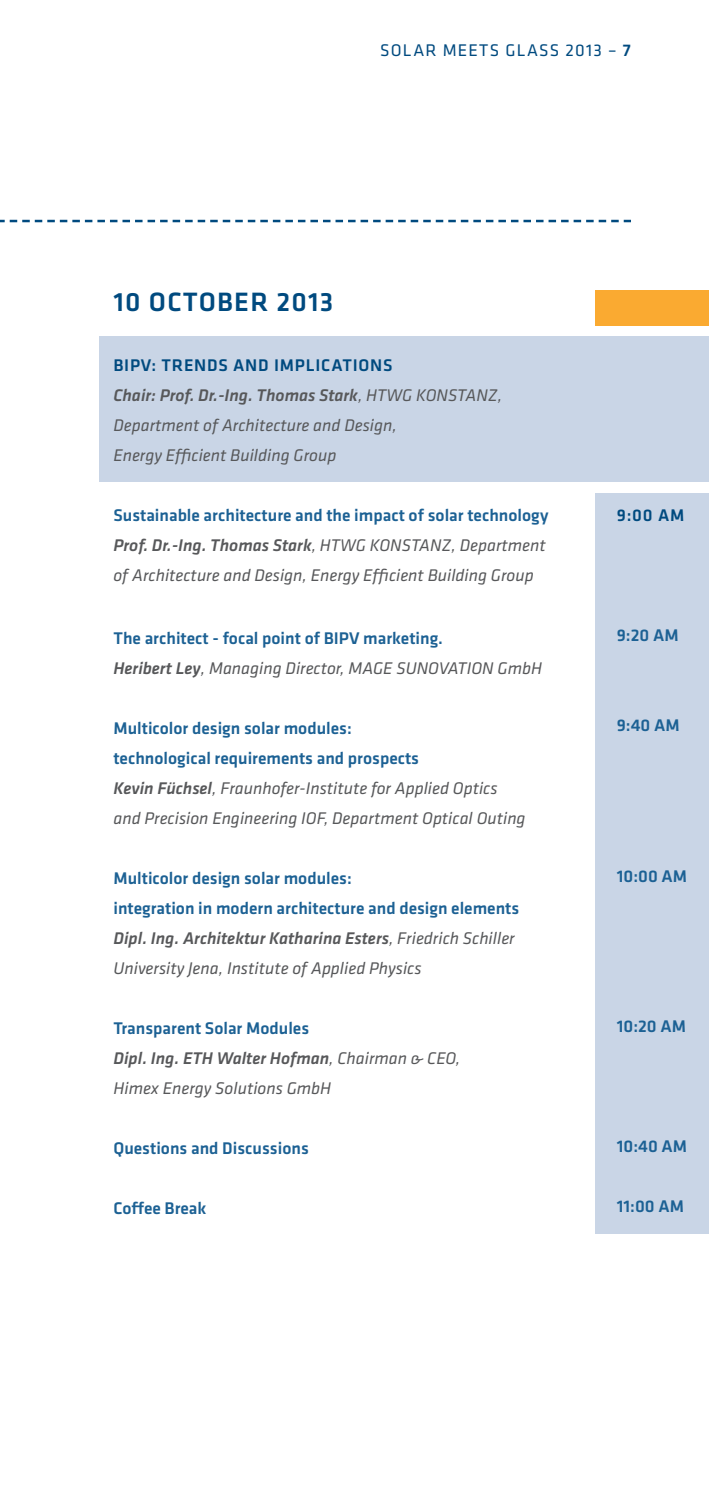
<style>
.page{position:relative;width:709px;height:1503px;background:#fff}
.page>*{position:absolute;margin:0;border:0;box-sizing:border-box;transform-origin:0 0}
.Programm_kursiv{font:500 27.5px "Klavika Basic";letter-spacing:.045em;color:#004a7f}
.Programm_kursiv-2{font:italic 17.5px/30px "Klavika Basic";color:#57585a}
.Programm_fett{font:500 17.5px/30px "Klavika Basic";color:#1c6194}
.Programm_kursiv-3{font:italic 500 17.5px "Klavika Basic";color:#57585a}
.Teaser{font:500 17.5px "Klavika Basic";letter-spacing:.045em;color:#004a7f}
.t1{font:17.5px "Klavika Basic";letter-spacing:.07em;color:#004a7f}
.Programm_fett-2{font:500 17.5px "Klavika Basic";color:#004a7f}
.s1{font-weight:500}
.s2{font-weight:400}
</style>
<div class="page">
<div style="left:99px;top:337px;width:610px;height:145px;background:#c9d5e6"></div>
<div style="left:595px;top:493px;width:114px;height:740px;background:#c9d5e6"></div>
<div style="left:595px;top:291px;width:114px;height:35px;background:#faaa31"></div>
<svg style="left:0;top:220px;width:631px;height:2px"></svg>
<p class="t1" style="left:380px;top:38px;width:252px">SOLAR MEETS GLASS 2013 – <span class="s1">7</span></p>
<p class="Programm_kursiv" style="left:113px;top:283px;width:221px">10 OCTOBER 2013</p>
<p class="Teaser" style="left:113px;top:354px;width:281px">BIPV: TRENDS AND IMPLICATIONS</p>
<p class="Programm_kursiv-3" style="left:113px;top:384px;width:390px">Chair: Prof. Dr.-Ing. Thomas Stark<span class="s2">, HTWG KONSTANZ,</span></p>
<p class="Programm_kursiv-2" style="left:113px;top:410px;width:285px">Department of Architecture and Design,<br>Energy Efficient Building Group</p>
<p class="Programm_fett" style="left:113px;top:500px;width:436px">Sustainable architecture and the impact of solar technology</p>
<p class="Programm_kursiv-2" style="left:113px;top:530px;width:434px"><span class="s1">Prof. Dr.-Ing. Thomas Stark</span>, HTWG KONSTANZ, Department of Architecture and Design, Energy Efficient Building Group</p>
<p class="Programm_fett" style="left:113px;top:622px;width:331px">The architect - focal point of BIPV marketing.</p>
<p class="Programm_kursiv-2" style="left:113px;top:653px;width:430px"><span class="s1">Heribert Ley</span>, Managing Director, MAGE SUNOVATION GmbH</p>
<p class="Programm_fett" style="left:113px;top:712px;width:307px">Multicolor design solar modules: technological requirements and prospects</p>
<p class="Programm_kursiv-2" style="left:113px;top:773px;width:414px"><span class="s1">Kevin Füchsel</span>, Fraunhofer-Institute for Applied Optics and Precision Engineering IOF, Department Optical Outing</p>
<p class="Programm_fett" style="left:113px;top:862px;width:407px">Multicolor design solar modules:<br>integration in modern architecture and design elements</p>
<p class="Programm_kursiv-2" style="left:113px;top:923px;width:403px"><span class="s1">Dipl. Ing. Architektur Katharina Esters</span>, Friedrich Schiller<br>University Jena, Institute of Applied Physics</p>
<p class="Programm_fett" style="left:113px;top:1012px;width:197px">Transparent Solar Modules</p>
<p class="Programm_kursiv-2" style="left:113px;top:1043px;width:348px"><span class="s1">Dipl. Ing. ETH Walter Hofman</span>, Chairman &amp; CEO,<br>Himex Energy Solutions GmbH</p>
<p class="Programm_fett" style="left:113px;top:1132px;width:197px">Questions and Discussions</p>
<p class="Programm_fett" style="left:113px;top:1192px;width:94px">Coffee Break</p>
<p class="Programm_fett-2" style="left:617px;top:504px;width:69px">9:00 AM</p>
<p class="Programm_fett" style="left:617px;top:620px;width:63px">9:20 AM</p>
<p class="Programm_fett" style="left:617px;top:710px;width:64px">9:40 AM</p>
<p class="Programm_fett" style="left:617px;top:860px;width:72px">10:00 AM</p>
<p class="Programm_fett" style="left:617px;top:1010px;width:71px">10:20 AM</p>
<p class="Programm_fett" style="left:617px;top:1130px;width:72px">10:40 AM</p>
<p class="Programm_fett" style="left:617px;top:1190px;width:69px">11:00 AM</p>
</div>
